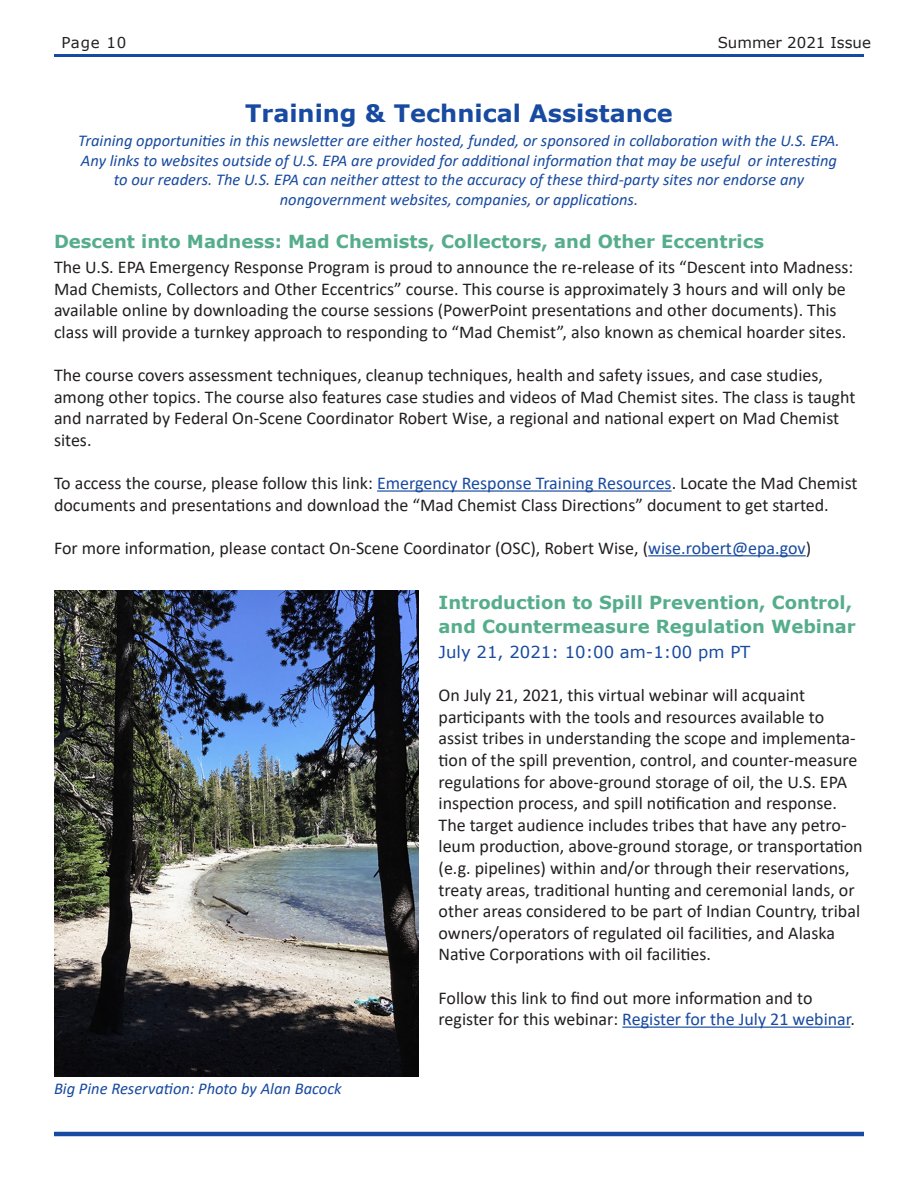
<style>
.page{position:relative;width:918px;height:1188px;background:#fff}
.page>*{position:absolute;margin:0;border:0;box-sizing:border-box;transform-origin:0 0}
.t1{font:700 24px "Verdana";color:#174aa0}
.t2{font:18px/21.6px "Calibri";color:#231f20}
.t3{font:700 18px/24px "Verdana";color:#56ad8b}
.t4{font:italic 16.5px/19.8px "Calibri";color:#174aa0;text-align:center}
.t5{font:16.5px "Verdana";color:#174aa0}
.t6{font:15px "Verdana";color:#231f20}
.s1{color:#174aa0}
</style>
<div class="page">
<hr style="left:54px;top:1132px;width:810px;height:4px;background:#174aa0">
<hr style="left:54px;top:54px;width:810px;height:3px;background:#174aa0">
<hr style="left:377px;top:490px;width:295px;height:2px;background:#174aa0">
<hr style="left:648px;top:555px;width:158px;height:1px;background:#174aa0">
<hr style="left:622px;top:1027px;width:228px;height:1px;background:#174aa0">
<img style="left:54px;top:591px;width:364px;height:486px">
<p class="t6" style="left:62px;top:32px;width:66px">Page 10</p>
<p class="t6" style="left:718px;top:32px;width:155px">Summer 2021 Issue</p>
<h2 class="t1" style="left:245px;top:96px;width:429px">Training &amp; Technical Assistance</h2>
<p class="t4" style="left:78px;top:130px;width:763px">Training opportunities in this newsletter are either hosted, funded, or sponsored in collaboration with the U.S. EPA.<br>Any links to websites outside of U.S. EPA are provided for additional information that may be useful or interesting to our readers. The U.S. EPA can neither attest to the accuracy of these third-party sites nor endorse any nongovernment websites, companies, or applications.</p>
<h3 class="t3" style="left:54px;top:229px;width:712px">Descent into Madness: Mad Chemists, Collectors, and Other Eccentrics</h3>
<p class="t2" style="left:54px;top:256px;width:801px">The U.S. EPA Emergency Response Program is proud to announce the re-release of its “Descent into Madness:<br>Mad Chemists, Collectors and Other Eccentrics” course. This course is approximately 3 hours and will only be available online by downloading the course sessions (PowerPoint presentations and other documents). This class will provide a turnkey approach to responding to “Mad Chemist”, also known as chemical hoarder sites.</p>
<p class="t2" style="left:54px;top:364px;width:803px">The course covers assessment techniques, cleanup techniques, health and safety issues, and case studies, among other topics. The course also features case studies and videos of Mad Chemist sites. The class is taught and narrated by Federal On-Scene Coordinator Robert Wise, a regional and national expert on Mad Chemist sites.</p>
<p class="t2" style="left:54px;top:472px;width:805px">To access the course, please follow this link: <span class="s1">Emergency Response Training Resources</span>. Locate the Mad Chemist documents and presentations and download the “Mad Chemist Class Directions” document to get started.</p>
<p class="t2" style="left:54px;top:537px;width:759px">For more information, please contact On-Scene Coordinator (OSC), Robert Wise, (<span class="s1">wise.robert@epa.gov</span>)</p>
<h3 class="t3" style="left:439px;top:590px;width:419px">Introduction to Spill Prevention, Control, and Countermeasure Regulation Webinar</h3>
<h4 class="t5" style="left:439px;top:641px;width:313px">July 21, 2021: 10:00 am-1:00 pm PT</h4>
<p class="t2" style="left:439px;top:684px;width:426px">On July 21, 2021, this virtual webinar will acquaint participants with the tools and resources available to assist tribes in understanding the scope and implementa&shy;tion of the spill prevention, control, and counter-measure regulations for above-ground storage of oil, the U.S. EPA inspection process, and spill notification and response.<br>The target audience includes tribes that have any petro&shy;leum production, above-ground storage, or transportation (e.g. pipelines) within and/or through their reservations, treaty areas, traditional hunting and ceremonial lands, or other areas considered to be part of Indian Country, tribal owners/operators of regulated oil facilities, and Alaska Native Corporations with oil facilities.</p>
<p class="t2" style="left:439px;top:986px;width:418px">Follow this link to find out more information and to register for this webinar: <span class="s1">Register for the July 21 webinar</span>.</p>
<p class="t4" style="left:54px;top:1078px;width:289px">Big Pine Reservation: Photo by Alan Bacock</p>
</div>
